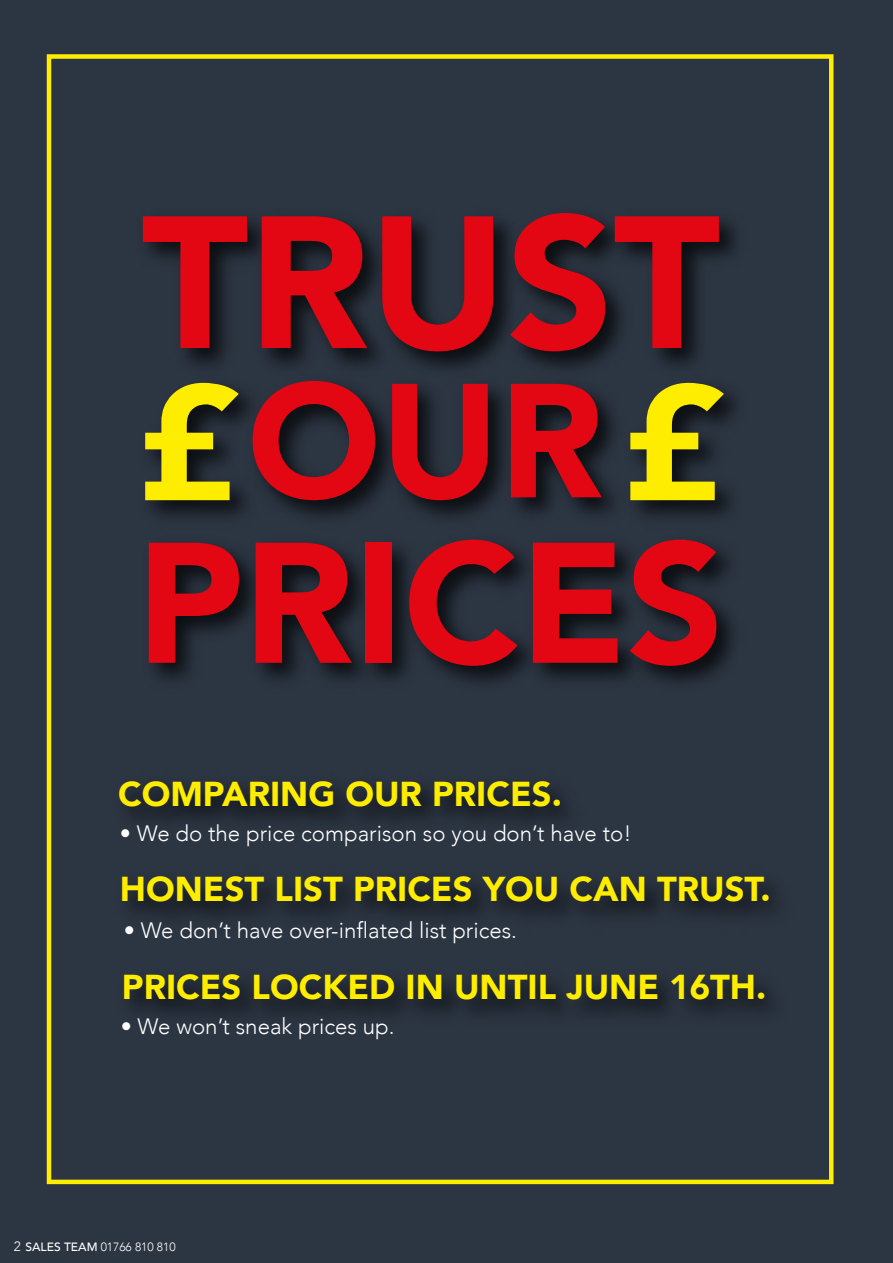
<style>
.page{position:relative;width:893px;height:1263px;background:#2c3542}
.page>*{position:absolute;margin:0;border:0;box-sizing:border-box;transform-origin:0 0}
.t1{font:900 186px "Avenir";color:#e30613}
.t2{font:900 169.65px "Avenir";color:#e30613}
.t3{font:900 162.9px "Avenir";color:#ffed00;scale:1.04 1}
.t4{font:900 160.35px "Avenir";color:#e30613}
.t5{font:900 34.5px "Avenir";color:#ffed00}
.t6{font:300 22.2px "Avenir";color:#fff}
.t7{font:300 12px "Avenir";color:#fff}
.s1{font-size:162.9px;color:#ffed00}
.s2{font-size:13.5px}
.s3{font-weight:500}
</style>
<div class="page">
<div style="left:47px;top:54px;width:786px;height:1130px;border:4px solid #ffed00"></div>
<img style="left:147px;top:349px;width:125px;height:259px">
<img style="left:187px;top:348px;width:449px;height:256px">
<h1 class="t1" style="left:142px;top:124px;width:580px">TRUST</h1>
<h3 class="t4" style="left:137px;top:304px;width:468px"><span class="s1">£</span> OUR</h3>
<h3 class="t3" style="left:622px;top:304px;width:98px">£</h3>
<h2 class="t2" style="left:137px;top:458px;width:589px">PRICES</h2>
<h3 class="t5" style="left:118px;top:764px;width:445px">COMPARING OUR PRICES.</h3>
<p class="t6" style="left:120px;top:820px;width:513px">• We do the price comparison so you don’t have to!</p>
<h3 class="t5" style="left:120px;top:860px;width:652px">HONEST LIST PRICES YOU CAN TRUST.</h3>
<p class="t6" style="left:124px;top:917px;width:395px">• We don’t have over-inflated list prices.</p>
<h3 class="t5" style="left:122px;top:958px;width:646px">PRICES LOCKED IN UNTIL JUNE 16TH.</h3>
<p class="t6" style="left:121px;top:1013px;width:275px">• We won’t sneak prices up.</p>
<p class="t7" style="left:14px;top:1239px;width:163px"><span class="s2">2</span> <span class="s3">SALES TEAM</span> 01766 810 810</p>
</div>
